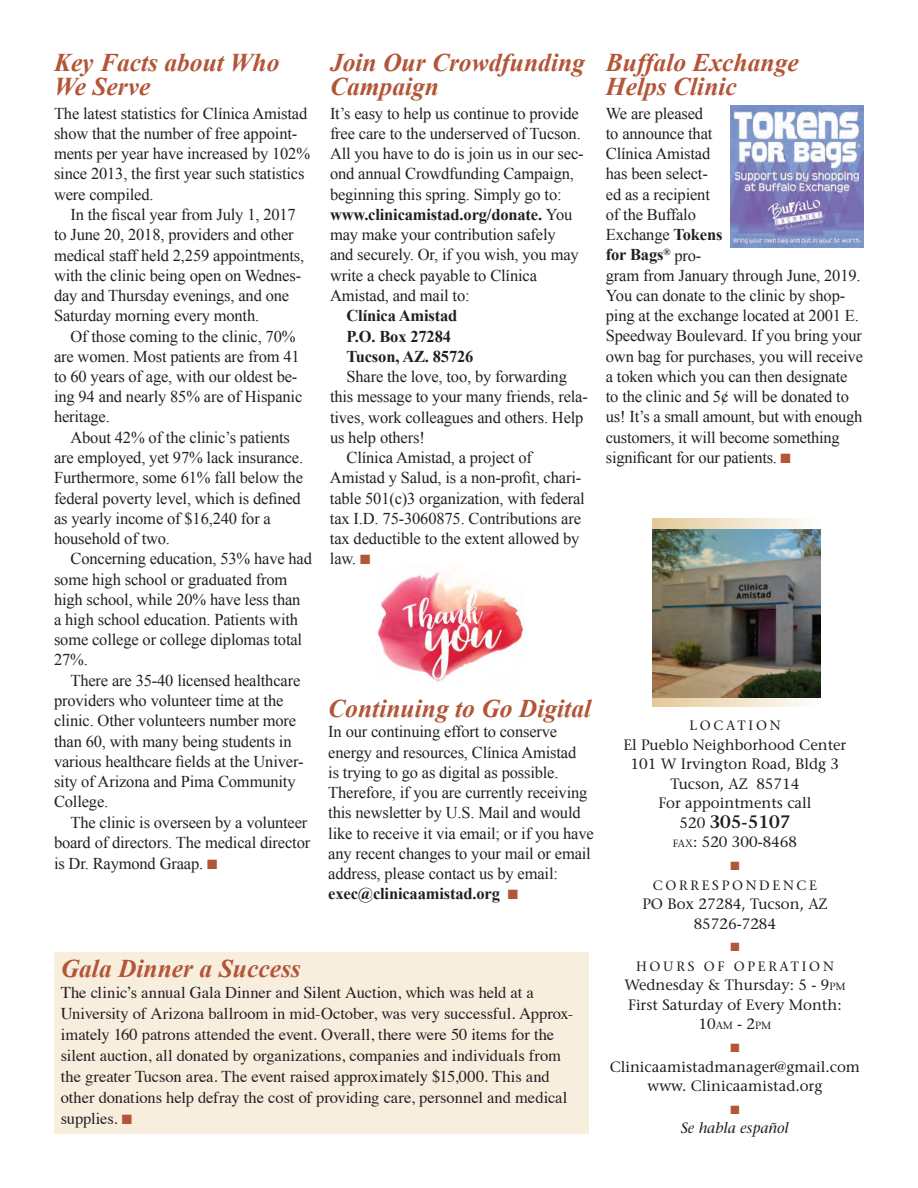
<style>
.page{position:relative;width:918px;height:1188px;background:#fff}
.page>*{position:absolute;margin:0;border:0;box-sizing:border-box;transform-origin:0 0}
.indented_paragaph{font:italic 700 25.5px/24px "Times New Roman";color:#b35537}
.t1{font:600 18px "Stone Serif";color:#231f20}
.indented_paragaph-2{font:16.5px/20.2px "Times New Roman";letter-spacing:-.01em;color:#231f20}
.indented_paragaph-3{font:16.5px/21px "Times";letter-spacing:-.005em;color:#231f20}
.indented_paragaph-4{font:700 16.5px "Times New Roman";letter-spacing:-.01em;color:#231f20}
.t2{font:15px/19.5px "Stone Serif";color:#231f20;text-align:center}
.t3{font:italic 15px "Stone Serif";color:#231f20}
.t4{font:13.5px "Stone Serif";letter-spacing:.2em;color:#231f20}
.t5{font:12px "Zapf Dingbats ITC";color:#b35537}
.s1{color:#b35537}
.s2{font-weight:700}
.s3{font-weight:400;font-size:15px}
.s4{font-size:10.5px}
</style>
<div class="page">
<img style="left:377px;top:566px;width:148px;height:116px">
<img style="left:652px;top:518px;width:169px;height:189px">
<div style="left:54px;top:953px;width:535px;height:181px;background:#f7eede"></div>
<img style="left:730px;top:106px;width:133px;height:141px">
<p class="indented_paragaph" style="left:54px;top:50px;width:227px">Key Facts about Who<br>We Serve</p>
<p class="indented_paragaph-2" style="left:54px;top:103px;width:258px">The latest statistics for Clínica Amistad show that the number of free appoint&shy;ments per year have increased by 102% since 2013, the first year such statistics were compiled.</p>
<p class="indented_paragaph-2" style="left:54px;top:204px;width:252px;text-indent:16px">In the fiscal year from July 1, 2017 to June 20, 2018, providers and other medical staff held 2,259 appointments, with the clinic being open on Wednes&shy;day and Thursday evenings, and one Saturday morning every month.</p>
<p class="indented_paragaph-2" style="left:54px;top:326px;width:250px;text-indent:16px">Of those coming to the clinic, 70% are women. Most patients are from 41 to 60 years of age, with our oldest be&shy;ing 94 and nearly 85% are of Hispanic heritage.</p>
<p class="indented_paragaph-2" style="left:54px;top:427px;width:251px;text-indent:16px">About 42% of the clinic’s patients are employed, yet 97% lack insurance.<br>Furthermore, some 61% fall below the federal poverty level, which is defined as yearly income of $16,240 for a household of two.</p>
<p class="indented_paragaph-2" style="left:54px;top:548px;width:260px;text-indent:16px">Concerning education, 53% have had some high school or graduated from high school, while 20% have less than<br>a high school education. Patients with some college or college diplomas total<br>27%.</p>
<p class="indented_paragaph-2" style="left:54px;top:670px;width:251px;text-indent:16px">There are 35-40 licensed healthcare providers who volunteer time at the clinic. Other volunteers number more than 60, with many being students in various healthcare fields at the Univer&shy;sity of Arizona and Pima Community<br>College.</p>
<p class="indented_paragaph-2" style="left:54px;top:811px;width:258px;line-height:20.7px;text-indent:16px">The clinic is overseen by a volunteer board of directors. The medical director is Dr. Raymond Graap. <span class="s1">■</span></p>
<p class="indented_paragaph" style="left:330px;top:50px;width:257px">Join Our Crowdfunding<br>Campaign</p>
<p class="indented_paragaph-2" style="left:330px;top:103px;width:252px">It’s easy to help us continue to provide free care to the underserved of Tucson.</p>
<p class="indented_paragaph-2" style="left:330px;top:143px;width:255px">All you have to do is join us in our sec&shy;ond annual Crowdfunding Campaign, beginning this spring. Simply go to:</p>
<p class="indented_paragaph-2" style="left:330px;top:204px;width:250px"><span class="s2">www.clinicamistad.org/donate.</span> You may make your contribution safely and securely. Or, if you wish, you may write a check payable to Clínica<br>Amistad, and mail to:</p>
<p class="indented_paragaph-4" style="left:346px;top:304px;width:112px">Clínica Amistad</p>
<p class="indented_paragaph-4" style="left:346px;top:325px;width:106px">P.O. Box 27284</p>
<p class="indented_paragaph-4" style="left:346px;top:345px;width:128px">Tucson, AZ. 85726</p>
<p class="indented_paragaph-2" style="left:330px;top:366px;width:259px;text-indent:16px">Share the love, too, by forwarding this message to your many friends, rela&shy;tives, work colleagues and others. Help us help others!</p>
<p class="indented_paragaph-2" style="left:330px;top:447px;width:256px;text-indent:17px">Clínica Amistad, a project of<br>Amistad y Salud, is a non-profit, chari&shy;table 501(c)3 organization, with federal tax I.D. 75-3060875. Contributions are tax deductible to the extent allowed by law. <span class="s1">■</span></p>
<p class="indented_paragaph" style="left:328px;top:696px;width:264px">Continuing to Go Digital</p>
<p class="indented_paragaph-2" style="left:328px;top:721px;width:267px">In our continuing effort to conserve energy and resources, Clínica Amistad<br>is trying to go as digital as possible.<br>Therefore, if you are currently receiving this newsletter by U.S. Mail and would like to receive it via email; or if you have any recent changes to your mail or email address, please contact us by email: <span class="s2">exec@clinicaamistad.org</span> <span class="s1">■</span></p>
<p class="indented_paragaph" style="left:61px;top:955px;width:242px">Gala Dinner a Success</p>
<p class="indented_paragaph-3" style="left:61px;top:980px;width:513px">The clinic’s annual Gala Dinner and Silent Auction, which was held at a University of Arizona ballroom in mid-October, was very successful. Approx&shy;imately 160 patrons attended the event. Overall, there were 50 items for the silent auction, all donated by organizations, companies and individuals from the greater Tucson area. The event raised approximately $15,000. This and other donations help defray the cost of providing care, personnel and medical supplies. <span class="s1">■</span></p>
<p class="indented_paragaph" style="left:606px;top:50px;width:194px">Buffalo Exchange<br>Helps Clinic</p>
<p class="indented_paragaph-2" style="left:606px;top:103px;width:259px">We are pleased<br>to announce that<br>Clínica Amistad<br>has been select-<br>ed as a recipient<br>of the Buffalo<br>Exchange <span class="s2">Tokens<br>for Bags</span><sup>®</sup> pro-<br>gram from January through June, 2019.<br>You can donate to the clinic by shop&shy;ping at the exchange located at 2001 E.<br>Speedway Boulevard. If you bring your own bag for purchases, you will receive a token which you can then designate to the clinic and 5¢ will be donated to us! It’s a small amount, but with enough customers, it will become something significant for our patients. <span class="s1">■</span></p>
<p class="t4" style="left:689px;top:717px;width:93px">LOCATION</p>
<p class="t2" style="left:623px;top:735px;width:224px">El Pueblo Neighborhood Center</p>
<p class="t2" style="left:631px;top:754px;width:210px">101 W Irvington Road, Bldg 3</p>
<p class="t2" style="left:670px;top:774px;width:130px">Tucson, AZ 85714</p>
<p class="t2" style="left:658px;top:793px;width:155px">For appointments call</p>
<p class="t1" style="left:679px;top:810px;width:112px"><span class="s3">520</span> 305-5107</p>
<p class="t2" style="left:673px;top:832px;width:126px"><span class="s4">FAX</span>: 520 300-8468</p>
<p class="t5" style="left:730px;top:860px;width:11px">■</p>
<p class="t4" style="left:653px;top:877px;width:166px">CORRESPONDENCE</p>
<p class="t2" style="left:642px;top:894px;width:187px">PO Box 27284, Tucson, AZ<br>85726-7284</p>
<p class="t5" style="left:730px;top:942px;width:11px">■</p>
<p class="t4" style="left:636px;top:958px;width:199px">HOURS OF OPERATION</p>
<p class="t2" style="left:624px;top:975px;width:223px">Wednesday &amp; Thursday: 5 - 9<span class="s4">PM</span></p>
<p class="t2" style="left:628px;top:995px;width:215px">First Saturday of Every Month:<br>10<span class="s4">AM</span> - 2<span class="s4">PM</span></p>
<p class="t5" style="left:730px;top:1042px;width:11px">■</p>
<p class="t2" style="left:610px;top:1056px;width:252px">Clinicaamistadmanager@gmail.com</p>
<p class="t2" style="left:647px;top:1076px;width:176px">www. Clinicaamistad.org</p>
<p class="t5" style="left:730px;top:1104px;width:11px">■</p>
<p class="t3" style="left:681px;top:1119px;width:110px">Se habla español</p>
</div>
